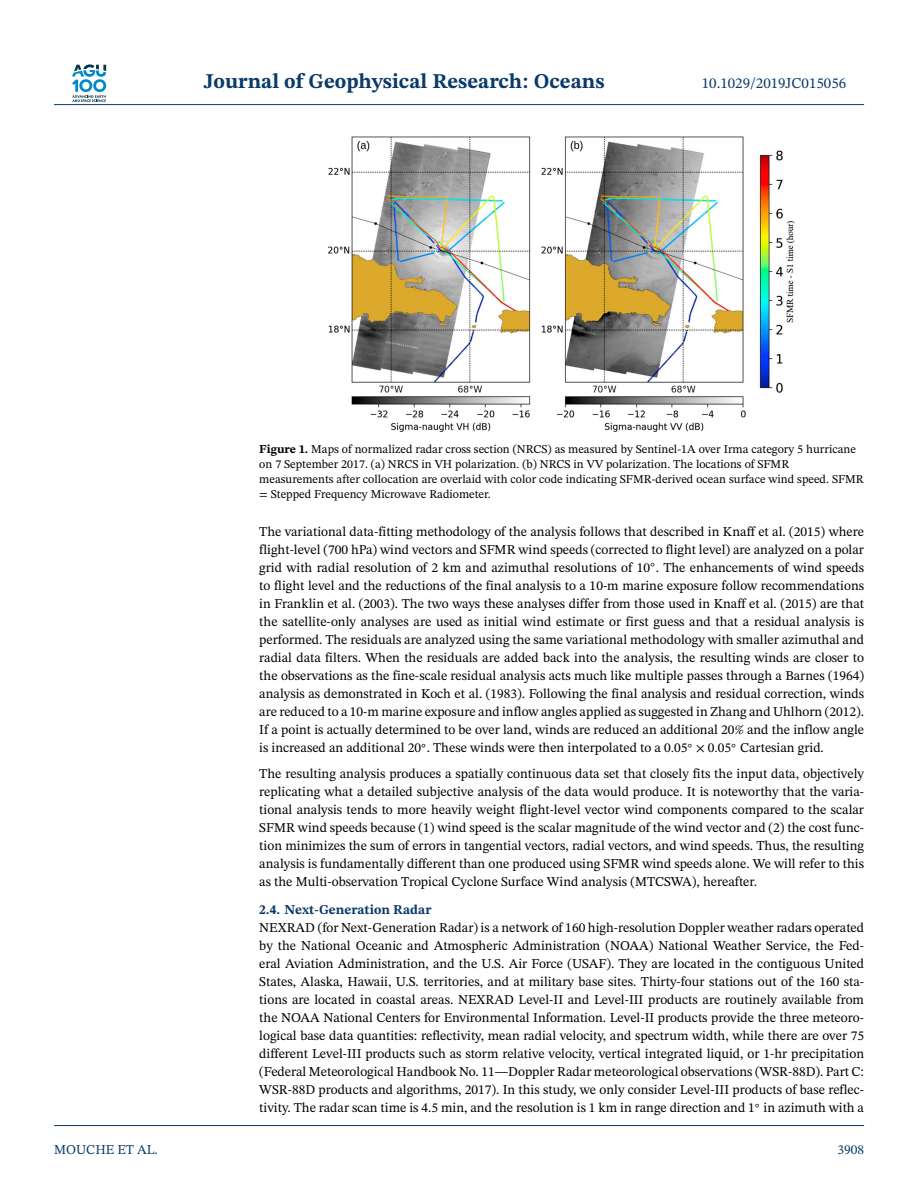
<style>
.page{position:relative;width:918px;height:1188px;background:#fff}
.page>*{position:absolute;margin:0;border:0;box-sizing:border-box;transform-origin:0 0}
.t1{font:700 21px "STIX Two Text";color:#0a3a69}
.t2{font:15px "STIX Two Text";color:#0a3a69}
.t3{font:13.5px/18px "STIX Two Text";color:#000;text-align:justify}
.t4{font:700 13.5px "STIX Two Text";color:#0a3a69}
.t5{font:13.5px "STIX Two Text";color:#0a3a69}
.t6{font:12px/15px "STIX Two Text";color:#000}
.s1{font-weight:700}
.s2{font-style:italic}
.s3{font-family:"STIX Math";font-style:italic}
.s4{font-family:"STIX Math"}
</style>
<div class="page">
<svg style="left:72px;top:64px;width:34px;height:38px"></svg>
<hr style="left:54px;top:104px;width:810px;height:1px;background:#0a3a69">
<img style="left:328px;top:136px;width:467px;height:296px">
<hr style="left:54px;top:1125px;width:810px;height:1px;background:#0a3a69">
<h1 class="t1" style="left:204px;top:73px;width:402px">Journal of Geophysical Research: Oceans</h1>
<p class="t2" style="left:702px;top:77px;width:146px">10.1029/2019JC015056</p>
<p class="t6" style="left:259px;top:443px;width:606px"><span class="s1">Figure 1.</span> Maps of normalized radar cross section (NRCS) as measured by Sentinel-1A over Irma category 5 hurricane on 7 September 2017. (a) NRCS in VH polarization. (b) NRCS in VV polarization. The locations of SFMR measurements after collocation are overlaid with color code indicating SFMR-derived ocean surface wind speed. SFMR = Stepped Frequency Microwave Radiometer.</p>
<p class="t3" style="left:259px;top:524px;width:606px">The variational data-fitting methodology of the analysis follows that described in Knaff et al. (2015) where flight-level (700 hPa) wind vectors and SFMR wind speeds (corrected to flight level) are analyzed on a polar grid with radial resolution of 2 km and azimuthal resolutions of 10<sup>◦</sup>. The enhancements of wind speeds to flight level and the reductions of the final analysis to a 10-m marine exposure follow recommendations in Franklin et al. (2003). The two ways these analyses differ from those used in Knaff et al. (2015) are that the satellite-only analyses are used as initial wind estimate or first guess and that a residual analysis is performed. The residuals are analyzed using the same variational methodology with smaller azimuthal and radial data filters. When the residuals are added back into the analysis, the resulting winds are closer to the observations as the fine-scale residual analysis acts much like multiple passes through a Barnes (1964) analysis as demonstrated in Koch et al. (1983). Following the final analysis and residual correction, winds are reduced to a 10-m marine exposure and inflow angles applied as suggested in Zhang and Uhlhorn (2012).<br>If a point is actually determined to be over land, winds are reduced an additional 20<span class="s2">%</span> and the inflow angle is increased an additional 20<sup>◦</sup>. These winds were then interpolated to a 0<span class="s3">.</span>05<sup>◦</sup> <span class="s4">×</span> 0<span class="s3">.</span>05<sup>◦</sup> Cartesian grid.</p>
<p class="t3" style="left:259px;top:766px;width:606px">The resulting analysis produces a spatially continuous data set that closely fits the input data, objectively replicating what a detailed subjective analysis of the data would produce. It is noteworthy that the varia&shy;tional analysis tends to more heavily weight flight-level vector wind components compared to the scalar SFMR wind speeds because (1) wind speed is the scalar magnitude of the wind vector and (2) the cost func&shy;tion minimizes the sum of errors in tangential vectors, radial vectors, and wind speeds. Thus, the resulting analysis is fundamentally different than one produced using SFMR wind speeds alone. We will refer to this as the Multi-observation Tropical Cyclone Surface Wind analysis (MTCSWA), hereafter.</p>
<p class="t4" style="left:259px;top:904px;width:174px">2.4. Next-Generation Radar</p>
<p class="t3" style="left:259px;top:920px;width:606px">NEXRAD (for Next-Generation Radar) is a network of 160 high-resolution Doppler weather radars operated by the National Oceanic and Atmospheric Administration (NOAA) National Weather Service, the Fed&shy;eral Aviation Administration, and the U.S. Air Force (USAF). They are located in the contiguous United States, Alaska, Hawaii, U.S. territories, and at military base sites. Thirty-four stations out of the 160 sta&shy;tions are located in coastal areas. NEXRAD Level-II and Level-III products are routinely available from the NOAA National Centers for Environmental Information. Level-II products provide the three meteoro&shy;logical base data quantities: reflectivity, mean radial velocity, and spectrum width, while there are over 75 different Level-III products such as storm relative velocity, vertical integrated liquid, or 1-hr precipitation (Federal Meteorological Handbook No. 11—Doppler Radar meteorological observations (WSR-88D). Part C:<br>WSR-88D products and algorithms, 2017). In this study, we only consider Level-III products of base reflec&shy;tivity. The radar scan time is 4.5 min, and the resolution is 1 km in range direction and 1<sup>◦</sup> in azimuth with a</p>
<p class="t5" style="left:54px;top:1144px;width:105px">MOUCHE ET AL.</p>
<p class="t5" style="left:837px;top:1144px;width:28px">3908</p>
</div>
